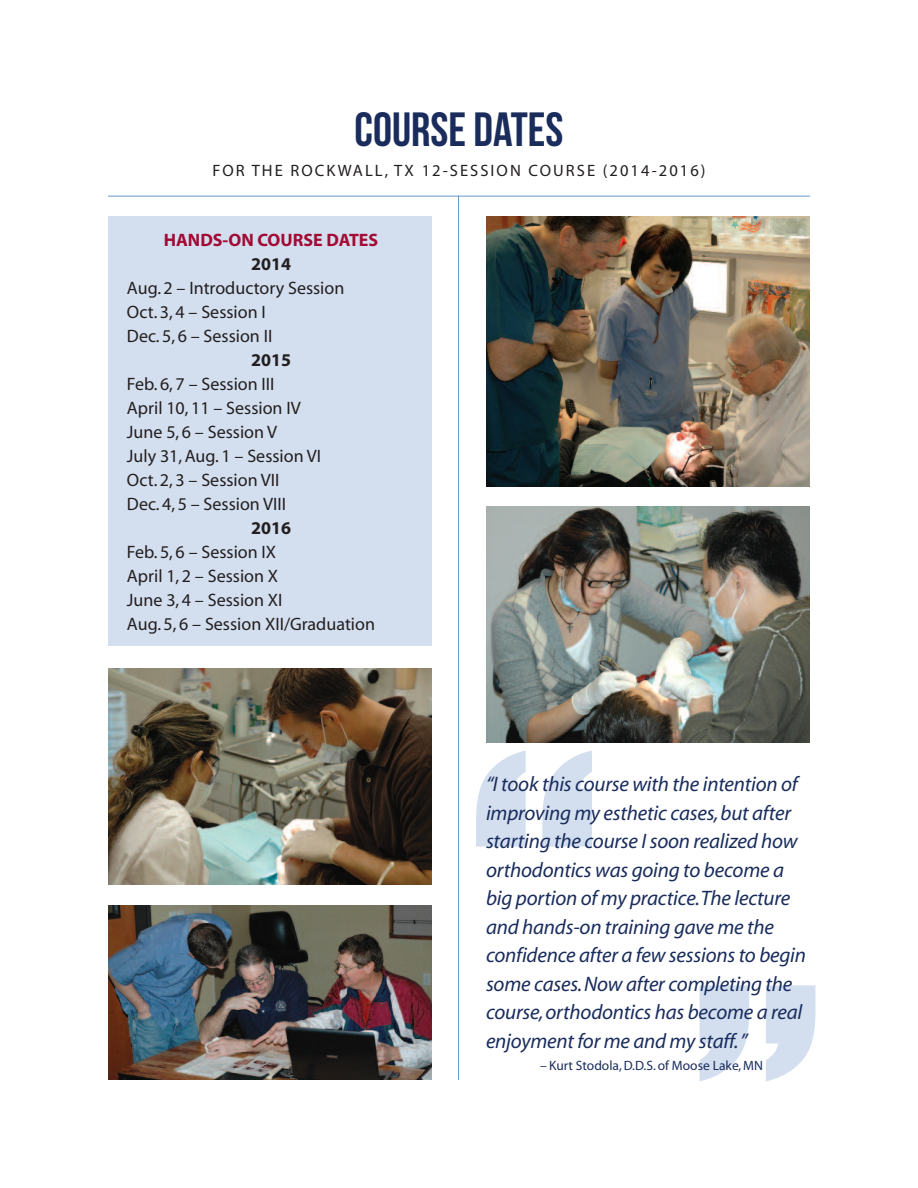
<style>
.page{position:relative;width:918px;height:1188px;background:#fff}
.page>*{position:absolute;margin:0;border:0;box-sizing:border-box;transform-origin:0 0}
.t1{font:375px "Impact";color:#d3dfef}
.t2{font:48px "Bebas Neue";color:#192c5c}
.t3{font:italic 21px/28.5px "Myriad";letter-spacing:-.01em;color:#192c5c}
.t4{font:18px/24px "Myriad";color:#231f20}
.t5{font:700 18px "Myriad";color:#a30a34}
.t6{font:700 18px "Myriad";color:#231f20}
.t7{font:16.5px "Myriad";letter-spacing:.125em;color:#231f20}
.t8{font:13.5px "Myriad";color:#192c5c}
.s1{font-style:italic}
</style>
<div class="page">
<div style="left:108px;top:216px;width:324px;height:430px;background:#d3dfef"></div>
<hr style="left:108px;top:196px;width:702px;height:1px;background:#6497cb">
<hr style="left:458px;top:196px;width:1px;height:884px;background:#6497cb">
<img style="left:108px;top:668px;width:324px;height:216px">
<img style="left:486px;top:216px;width:324px;height:270px">
<img style="left:486px;top:506px;width:324px;height:236px">
<img style="left:108px;top:906px;width:324px;height:174px">
<h2 class="t2" style="left:355px;top:102px;width:210px">COURSE DATES</h2>
<p class="t7" style="left:212px;top:165px;width:495px">FOR THE ROCKWALL, TX 12-SESSION COURSE (2014-2016)</p>
<p class="t5" style="left:164px;top:233px;width:216px">HANDS-ON COURSE DATES</p>
<p class="t6" style="left:251px;top:257px;width:41px">2014</p>
<p class="t4" style="left:127px;top:277px;width:219px">Aug. 2 – Introductory Session<br>Oct. 3, 4 – Session I<br>Dec. 5, 6 – Session II</p>
<p class="t6" style="left:251px;top:353px;width:41px">2015</p>
<p class="t4" style="left:127px;top:373px;width:196px">Feb. 6, 7 – Session III<br>April 10, 11 – Session IV<br>June 5, 6 – Session V<br>July 31,Aug. 1 – Session VI<br>Oct. 2, 3 – Session VII<br>Dec. 4, 5 – Session VIII</p>
<p class="t6" style="left:251px;top:521px;width:41px">2016</p>
<p class="t4" style="left:127px;top:541px;width:250px">Feb. 5, 6 – Session IX<br>April 1, 2 – Session X<br>June 3, 4 – Session XI<br>Aug. 5, 6 – Session XII/Graduation</p>
<h1 class="t1" style="left:469px;top:698px;width:131px">“</h1>
<p class="t3" style="left:486px;top:772px;width:322px">“I took this course with the intention of improving my esthetic cases,but after starting the course I soon realized how orthodontics was going to become a big portion of my practice.The lecture and hands-on training gave me the confidence after a few sessions to begin some cases.Now after completing the course,orthodontics has become a real enjoyment for me and my staff.”</p>
<p class="t8" style="left:540px;top:1061px;width:224px"><span class="s1">–</span> Kurt Stodola,D.D.S. of Moose Lake, MN</p>
<h1 class="t1" style="left:693px;top:933px;width:131px">”</h1>
</div>
